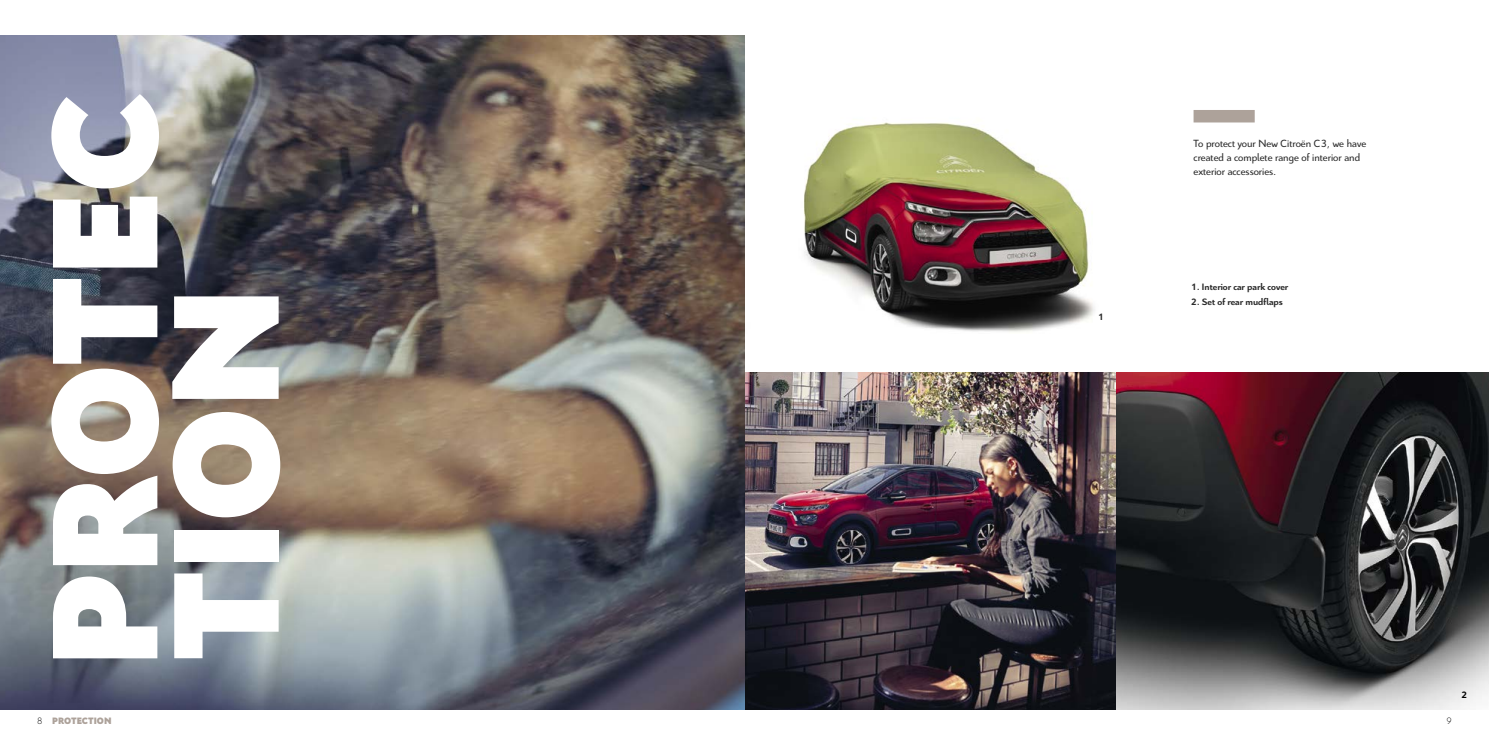
<style>
.page{position:relative;width:1489px;height:745px;background:#fff}
.page>*{position:absolute;margin:0;border:0;box-sizing:border-box;transform-origin:0 0}
.t1{font:900 162.5px/121.1px "Citroen";letter-spacing:-.01em;color:#fff}
.t2{font:11.25px/13.8px "Citroen";color:#292929}
.t3{font:700 10px "Citroen";color:#292929}
.t4{font:900 10px "Citroen";color:#ada29a}
.t5{font:300 10px "Citroen";color:#000}
.t6{font:700 10px "Citroen";color:#000}
.s1{font-weight:300;color:#000}
</style>
<div class="page">
<img style="left:744px;top:372px;width:744px;height:337px">
<img style="left:0;top:35px;width:744px;height:674px">
<div style="left:1193px;top:110px;width:61px;height:12px;background:#ada29a"></div>
<img style="left:744px;top:58px;width:351px;height:275px">
<h1 class="t1" style="left:35px;top:667px;width:576px;rotate:-90deg">PROTEC<br>TION</h1>
<p class="t3" style="left:1097px;top:310px;width:7px">1</p>
<p class="t2" style="left:1193px;top:136px;width:174px">To protect your New Citroën C3, we have created a complete range of interior and exterior accessories.</p>
<p class="t3" style="left:1191px;top:279px;width:98px">1. Interior car park cover</p>
<p class="t3" style="left:1191px;top:295px;width:93px">2. Set of rear mudflaps</p>
<p class="t4" style="left:37px;top:713px;width:76px"><span class="s1">8</span> PROTECTION</p>
<p class="t5" style="left:1446px;top:713px;width:7px">9</p>
<p class="t6" style="left:1461px;top:687px;width:7px">2</p>
</div>
